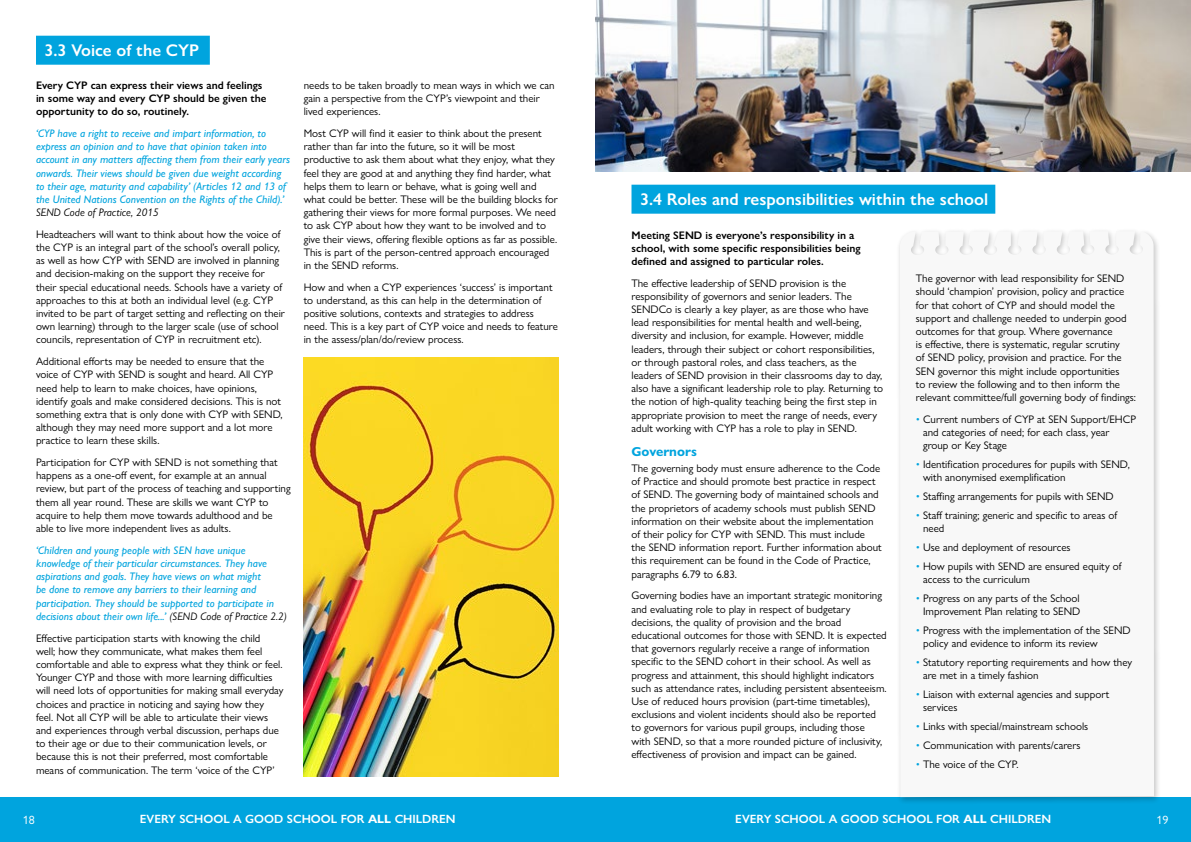
<style>
.page{position:relative;width:1191px;height:842px;background:#fff}
.page>*{position:absolute;margin:0;border:0;box-sizing:border-box;transform-origin:0 0}
.t1{font:600 17px "Gill Sans Nova";color:#fff}
.t2{font:700 13px "Gill Sans Nova";color:#00a4de}
.t3{font:600 12px "Gill Sans Nova";color:#fff}
.t4{font:12px "Gill Sans Nova";color:#fff}
.t5{font:11px/13.2px "Gill Sans Nova";color:#000}
.t6{font:italic 500 11px/13.2px "Gill Sans Nova";color:#00a4de}
.t7{font:600 11px/13.2px "Gill Sans Nova";color:#000}
.t8{font:italic 11px "Gill Sans Nova";color:#000}
.s1{font-weight:400;color:#000}
.s2{font-style:italic;color:#00a4de}
.s3{font-weight:700}
</style>
<div class="page">
<div style="left:0;top:797px;width:1191px;height:45px;background:#00a4de"></div>
<div style="left:896px;top:228px;width:265px;height:576px;background:#000;opacity:.23"></div>
<svg style="left:900px;top:231px;width:254px;height:566px"></svg>
<div style="left:36px;top:36px;width:174px;height:29px;background:#00a4de"></div>
<div style="left:631px;top:185px;width:364px;height:29px;background:#00a4de"></div>
<img style="left:304px;top:357px;width:255px;height:420px">
<img style="left:595px;top:0;width:596px;height:171px">
<h1 class="t1" style="left:45px;top:40px;width:156px">3.3 Voice of the CYP</h1>
<p class="t7" style="left:36px;top:78px;width:232px">Every CYP can express their views and feelings in some way and every CYP should be given the opportunity to do so, routinely.</p>
<p class="t6" style="left:36px;top:126px;width:256px">‘CYP have a right to receive and impart information, to express an opinion and to have that opinion taken into account in any matters affecting them from their early years onwards. Their views should be given due weight according to their age, maturity and capability’ (Articles 12 and 13 of the United Nations Convention on the Rights of the Child).’</p>
<p class="t8" style="left:36px;top:206px;width:124px">SEND Code of Practice, 2015</p>
<p class="t5" style="left:36px;top:227px;width:250px">Headteachers will want to think about how the voice of the CYP is an integral part of the school’s overall policy, as well as how CYP with SEND are involved in planning and decision-making on the support they receive for their special educational needs. Schools have a variety of approaches to this at both an individual level (e.g. CYP invited to be part of target setting and reflecting on their own learning) through to the larger scale (use of school councils, representation of CYP in recruitment etc).</p>
<p class="t5" style="left:36px;top:355px;width:248px">Additional efforts may be needed to ensure that the voice of CYP with SEND is sought and heard. All CYP need help to learn to make choices, have opinions, identify goals and make considered decisions. This is not something extra that is only done with CYP with SEND, although they may need more support and a lot more practice to learn these skills.</p>
<p class="t5" style="left:36px;top:456px;width:256px">Participation for CYP with SEND is not something that happens as a one-off event, for example at an annual review, but part of the process of teaching and supporting them all year round. These are skills we want CYP to acquire to help them move towards adulthood and be able to live more independent lives as adults.</p>
<p class="t6" style="left:36px;top:543px;width:253px">‘Children and young people with SEN have unique knowledge of their particular circumstances. They have aspirations and goals. They have views on what might<br>be done to remove any barriers to their learning and participation. They should be supported to participate in decisions about their own life...’ <span class="s1">(SEND Code of Practice 2.2)</span></p>
<p class="t5" style="left:36px;top:631px;width:249px">Effective participation starts with knowing the child<br>well; how they communicate, what makes them feel comfortable and able to express what they think or feel.<br>Younger CYP and those with more learning difficulties will need lots of opportunities for making small everyday choices and practice in noticing and saying how they feel. Not all CYP will be able to articulate their views and experiences through verbal discussion, perhaps due to their age or due to their communication levels, or because this is not their preferred, most comfortable means of communication. The term ‘voice of the CYP’</p>
<p class="t5" style="left:304px;top:78px;width:252px">needs to be taken broadly to mean ways in which we can gain a perspective from the CYP’s viewpoint and their lived experiences.</p>
<p class="t5" style="left:304px;top:126px;width:256px">Most CYP will find it easier to think about the present rather than far into the future, so it will be most productive to ask them about what they enjoy, what they feel they are good at and anything they find harder, what helps them to learn or behave, what is going well and what could be better. These will be the building blocks for gathering their views for more formal purposes. We need to ask CYP about how they want to be involved and to give their views, offering flexible options as far as possible.<br>This is part of the person-centred approach encouraged in the SEND reforms.</p>
<p class="t5" style="left:304px;top:280px;width:256px">How and when a CYP experiences ‘success’ is important to understand, as this can help in the determination of positive solutions, contexts and strategies to address need. This is a key part of CYP voice and needs to feature in the assess/plan/do/review process.</p>
<h1 class="t1" style="left:640px;top:189px;width:349px">3.4 Roles and responsibilities within the school</h1>
<p class="t7" style="left:631px;top:228px;width:231px">Meeting SEND is everyone’s responsibility in a school, with some specific responsibilities being defined and assigned to particular roles.</p>
<p class="t5" style="left:631px;top:276px;width:253px">The effective leadership of SEND provision is the responsibility of governors and senior leaders. The SENDCo is clearly a key player, as are those who have lead responsibilities for mental health and well-being, diversity and inclusion, for example. However, middle leaders, through their subject or cohort responsibilities, or through pastoral roles, and class teachers, as the leaders of SEND provision in their classrooms day to day, also have a significant leadership role to play. Returning to the notion of high-quality teaching being the first step in appropriate provision to meet the range of needs, every adult working with CYP has a role to play in SEND.</p>
<p class="t2" style="left:631px;top:443px;width:67px">Governors</p>
<p class="t5" style="left:631px;top:461px;width:252px">The governing body must ensure adherence to the Code of Practice and should promote best practice in respect of SEND. The governing body of maintained schools and the proprietors of academy schools must publish SEND information on their website about the implementation of their policy for CYP with SEND. This must include the SEND information report. Further information about this requirement can be found in the Code of Practice, paragraphs 6.79 to 6.83.</p>
<p class="t5" style="left:631px;top:589px;width:257px">Governing bodies have an important strategic monitoring and evaluating role to play in respect of budgetary decisions, the quality of provision and the broad educational outcomes for those with SEND. It is expected that governors regularly receive a range of information specific to the SEND cohort in their school. As well as progress and attainment, this should highlight indicators such as attendance rates, including persistent absenteeism.<br>Use of reduced hours provision (part-time timetables), exclusions and violent incidents should also be reported to governors for various pupil groups, including those<br>with SEND, so that a more rounded picture of inclusivity, effectiveness of provision and impact can be gained.</p>
<p class="t5" style="left:916px;top:272px;width:221px">The governor with lead responsibility for SEND should ‘champion’ provision, policy and practice for that cohort of CYP and should model the support and challenge needed to underpin good outcomes for that group. Where governance<br>is effective, there is systematic, regular scrutiny<br>of SEND policy, provision and practice. For the SEN governor this might include opportunities<br>to review the following and to then inform the relevant committee/full governing body of findings:</p>
<p class="t5" style="left:923px;top:412px;width:214px;text-indent:-7px"><span class="s2">•</span> Current numbers of CYP at SEN Support/EHCP and categories of need; for each class, year group or Key Stage</p>
<p class="t5" style="left:923px;top:457px;width:208px;text-indent:-7px"><span class="s2">•</span> Identification procedures for pupils with SEND, with anonymised exemplification</p>
<p class="t5" style="left:916px;top:490px;width:199px"><span class="s2">•</span> Staffing arrangements for pupils with SEND</p>
<p class="t5" style="left:923px;top:508px;width:196px;text-indent:-7px"><span class="s2">•</span> Staff training; generic and specific to areas of need</p>
<p class="t5" style="left:916px;top:540px;width:156px"><span class="s2">•</span> Use and deployment of resources</p>
<p class="t5" style="left:923px;top:559px;width:200px;text-indent:-7px"><span class="s2">•</span> How pupils with SEND are ensured equity of access to the curriculum</p>
<p class="t5" style="left:916px;top:591px;width:166px;text-align:right"><span class="s2">•</span> Progress on any parts of the School<br>Improvement Plan relating to SEND</p>
<p class="t5" style="left:923px;top:623px;width:209px;text-indent:-7px"><span class="s2">•</span> Progress with the implementation of the SEND policy and evidence to inform its review</p>
<p class="t5" style="left:923px;top:655px;width:211px;text-indent:-7px"><span class="s2">•</span> Statutory reporting requirements and how they are met in a timely fashion</p>
<p class="t5" style="left:923px;top:688px;width:188px;text-indent:-7px"><span class="s2">•</span> Liaison with external agencies and support services</p>
<p class="t5" style="left:916px;top:720px;width:174px"><span class="s2">•</span> Links with special/mainstream schools</p>
<p class="t5" style="left:916px;top:738px;width:166px"><span class="s2">•</span> Communication with parents/carers</p>
<p class="t5" style="left:916px;top:757px;width:104px"><span class="s2">•</span> The voice of the CYP.</p>
<p class="t4" style="left:23px;top:813px;width:13px">18</p>
<p class="t3" style="left:140px;top:812px;width:317px">EVERY SCHOOL A GOOD SCHOOL FOR <span class="s3">ALL</span> CHILDREN</p>
<p class="t3" style="left:735px;top:812px;width:317px">EVERY SCHOOL A GOOD SCHOOL FOR <span class="s3">ALL</span> CHILDREN</p>
<p class="t4" style="left:1156px;top:813px;width:13px">19</p>
</div>
